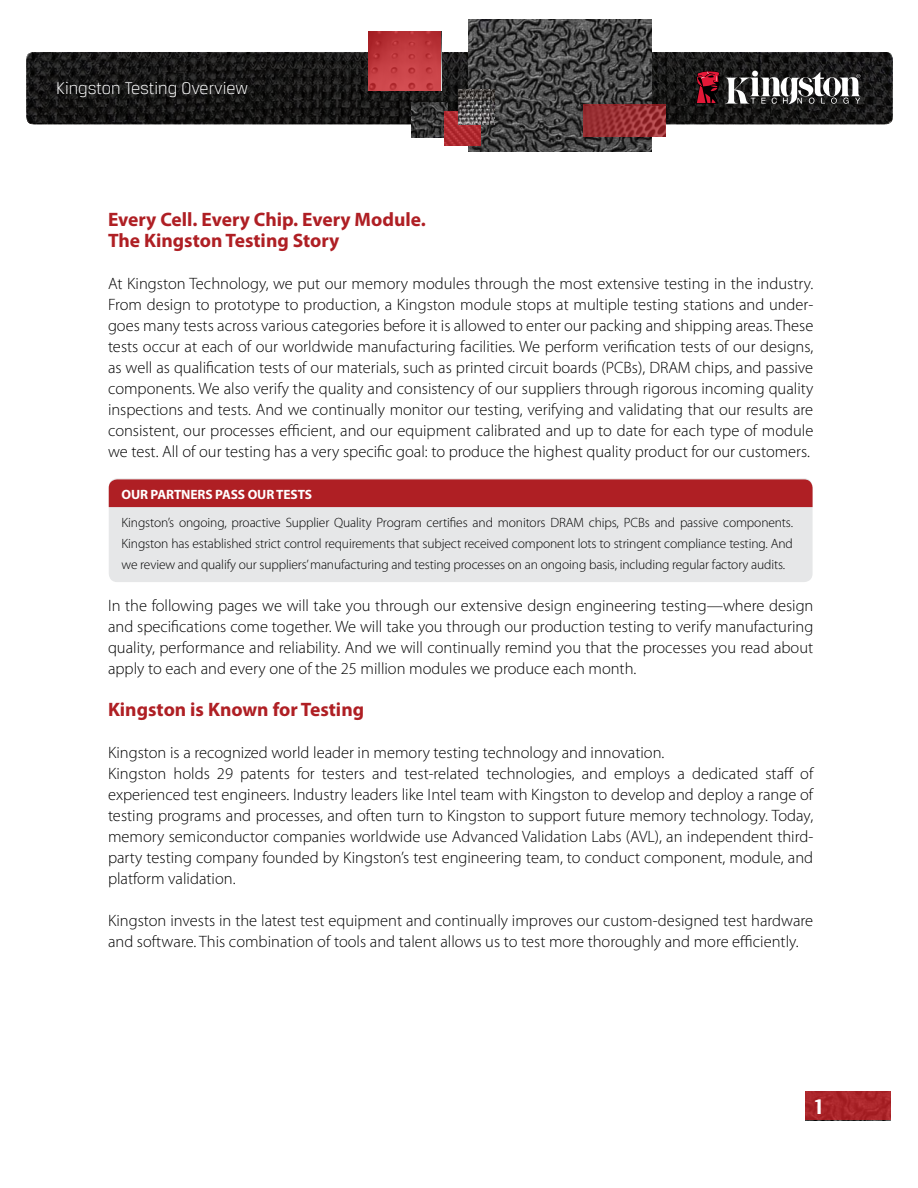
<style>
.page{position:relative;width:918px;height:1188px;background:#fff}
.page>*{position:absolute;margin:0;border:0;box-sizing:border-box;transform-origin:0 0}
.t1{font:700 22.5px "Breuer Text";color:#fff}
.t2{font:700 19.5px/21px "Myriad Pro";color:#af1f24}
.t3{font:300 18px "Breuer Text";color:#fff}
.t4{font:300 16.5px/21px "Myriad Pro";color:#000;text-align:justify}
.t5{font:300 13.5px/21px "Myriad Pro";letter-spacing:-.01em;color:#000;text-align:justify}
.t6{font:700 13.5px "Myriad Pro";letter-spacing:-.01em;color:#fff}
</style>
<div class="page">
<svg style="left:26px;top:52px;width:867px;height:72px;background:#191818"></svg>
<img style="left:469px;top:20px;width:183px;height:131px">
<svg style="left:368px;top:32px;width:73px;height:59px;background:#c03a3f"></svg>
<img style="left:411px;top:103px;width:36px;height:34px">
<svg style="left:444px;top:111px;width:36px;height:35px"></svg>
<img style="left:459px;top:90px;width:36px;height:34px">
<svg style="left:696px;top:71px;width:165px;height:33px"></svg>
<svg style="left:583px;top:104px;width:83px;height:33px;background:#9a3135"></svg>
<div style="left:806px;top:1092px;width:85px;height:28px;background:#ab252a"></div>
<div style="left:109px;top:478px;width:704px;height:104px;background:#e6e7e8;border-radius:8px"></div>
<div style="left:109px;top:479px;width:704px;height:28px;background:#af1f24"></div>
<p class="t3" style="left:56px;top:78px;width:194px">Kingston Testing Overview</p>
<p class="t2" style="left:108px;top:208px;width:319px">Every Cell. Every Chip. Every Module.<br>The Kingston Testing Story</p>
<p class="t4" style="left:108px;top:273px;width:707px">At Kingston Technology, we put our memory modules through the most extensive testing in the industry.<br>From design to prototype to production, a Kingston module stops at multiple testing stations and under&shy;goes many tests across various categories before it is allowed to enter our packing and shipping areas. These tests occur at each of our worldwide manufacturing facilities. We perform verification tests of our designs, as well as qualification tests of our materials, such as printed circuit boards (PCBs), DRAM chips, and passive components. We also verify the quality and consistency of our suppliers through rigorous incoming quality inspections and tests. And we continually monitor our testing, verifying and validating that our results are consistent, our processes efficient, and our equipment calibrated and up to date for each type of module we test. All of our testing has a very specific goal: to produce the highest quality product for our customers.</p>
<p class="t6" style="left:122px;top:486px;width:192px">OUR PARTNERS PASS OUR TESTS</p>
<p class="t5" style="left:122px;top:512px;width:673px">Kingston’s ongoing, proactive Supplier Quality Program certifies and monitors DRAM chips, PCBs and passive components.<br>Kingston has established strict control requirements that subject received component lots to stringent compliance testing. And we review and qualify our suppliers’ manufacturing and testing processes on an ongoing basis, including regular factory audits.</p>
<p class="t4" style="left:108px;top:595px;width:707px">In the following pages we will take you through our extensive design engineering testing—where design and specifications come together. We will take you through our production testing to verify manufacturing quality, performance and reliability. And we will continually remind you that the processes you read about apply to each and every one of the 25 million modules we produce each month.</p>
<p class="t2" style="left:108px;top:698px;width:258px">Kingston is Known for Testing</p>
<p class="t4" style="left:108px;top:742px;width:707px;text-align:left">Kingston is a recognized world leader in memory testing technology and innovation.<br>Kingston holds 29 patents for testers and test-related technologies, and employs a dedicated staff of experienced test engineers. Industry leaders like Intel team with Kingston to develop and deploy a range of testing programs and processes, and often turn to Kingston to support future memory technology. Today, memory semiconductor companies worldwide use Advanced Validation Labs (AVL), an independent third&shy;party testing company founded by Kingston’s test engineering team, to conduct component, module, and platform validation.</p>
<p class="t4" style="left:108px;top:910px;width:707px">Kingston invests in the latest test equipment and continually improves our custom-designed test hardware and software. This combination of tools and talent allows us to test more thoroughly and more efficiently.</p>
<h1 class="t1" style="left:814px;top:1094px;width:10px">1</h1>
</div>
